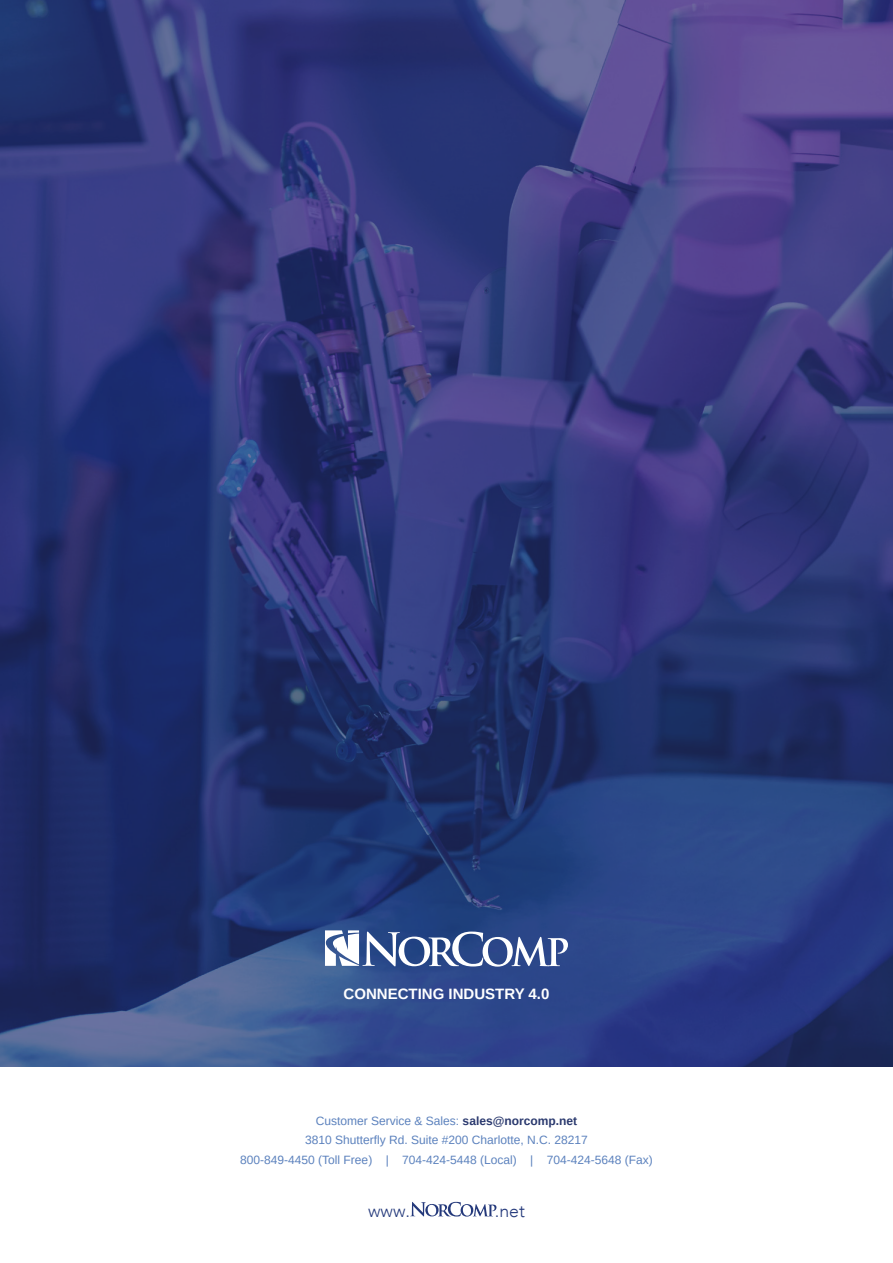
<style>
.page{position:relative;width:893px;height:1263px;background:#fff}
.page>*{position:absolute;margin:0;border:0;box-sizing:border-box;transform-origin:0 0}
.t1{font:300 17.7px "Avenir";color:#24397b}
.t2{font:700 15px "Arimo";color:#fff}
.t3{font:12px "Arimo";color:#5b81bd}
.s1{font-weight:700;color:#2a396e}
</style>
<div class="page">
<img style="left:0;top:0;width:893px;height:1066px">
<svg style="left:410px;top:1202px;width:86px;height:14px"></svg>
<svg style="left:325px;top:930px;width:243px;height:37px"></svg>
<p class="t2" style="left:344px;top:983px;width:207px">CONNECTING INDUSTRY 4.0</p>
<p class="t3" style="left:316px;top:1113px;width:263px">Customer Service &amp; Sales: <span class="s1">sales@norcomp.net</span></p>
<p class="t3" style="left:305px;top:1132px;width:284px">3810 Shutterfly Rd. Suite #200 Charlotte, N.C. 28217</p>
<p class="t3" style="left:240px;top:1152px;width:414px">800-849-4450 (Toll Free) | 704-424-5448 (Local) | 704-424-5648 (Fax)</p>
<h1 class="t1" style="left:368px;top:1200px;width:43px">www.</h1>
<h1 class="t1" style="left:495px;top:1200px;width:32px">.net</h1>
</div>
